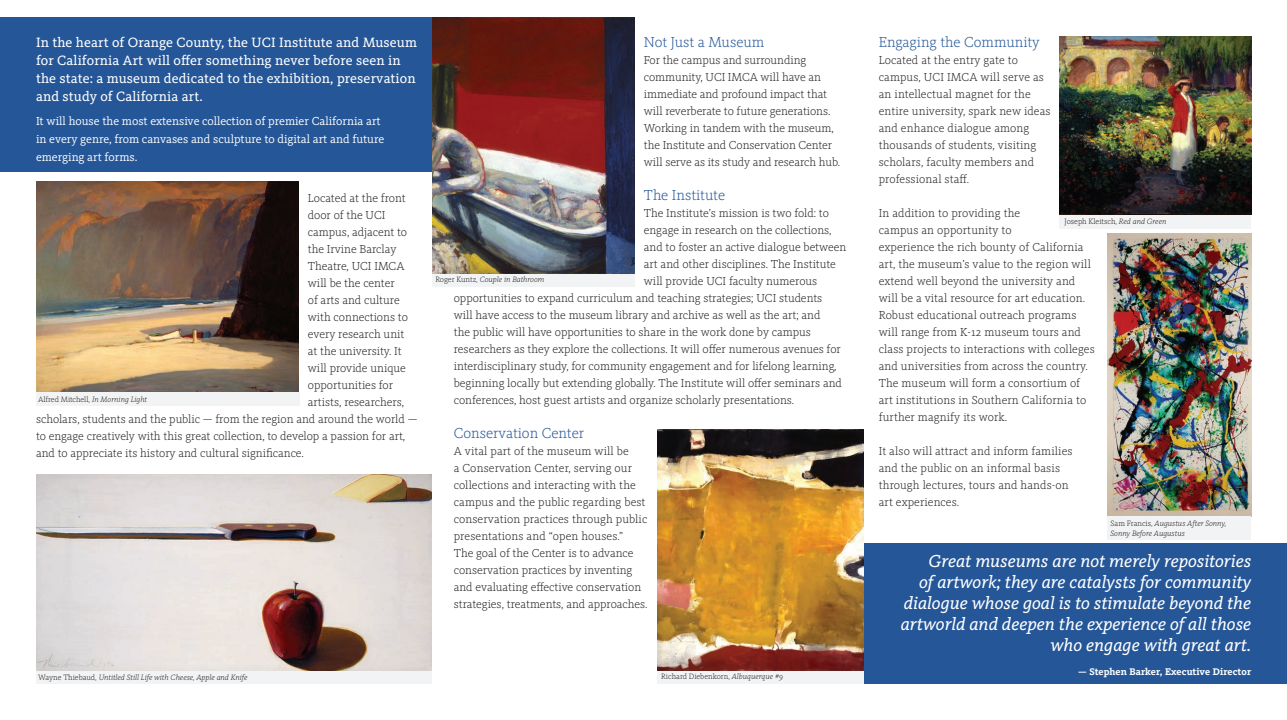
<style>
.page{position:relative;width:1287px;height:720px;background:#fff}
.page>*{position:absolute;margin:0;border:0;box-sizing:border-box;transform-origin:0 0}
.t1{font:italic 18px/21px "Kievit Slab OT";color:#fff;text-align:right}
.t2{font:300 15px "Kievit Slab OT";color:#245698}
.t3{font:14px/18px "Kievit Slab OT";letter-spacing:.01em;color:#fff}
.t4{font:300 12px/17px "Kievit Slab OT";color:#231f20}
.t5{font:12px/18px "Kievit Slab OT";color:#fff}
.t6{font:700 10px "Kievit Slab OT";letter-spacing:.01em;color:#fff}
.t7{font:italic 300 8px/9.6px "Kievit Slab OT";color:#231f20}
.t8{font:300 8px "Kievit Slab OT";color:#231f20}
.s1{font-style:italic}
.s2{font-style:normal}
</style>
<div class="page">
<div style="left:1060px;top:215px;width:191px;height:14px;background:#f2f3f4"></div>
<div style="left:0;top:18px;width:433px;height:154px;background:#245698"></div>
<div style="left:864px;top:544px;width:423px;height:140px;background:#245698"></div>
<div style="left:36px;top:670px;width:395px;height:14px;background:#f2f3f4"></div>
<img style="left:36px;top:474px;width:395px;height:197px">
<div style="left:657px;top:670px;width:207px;height:14px;background:#f2f3f4"></div>
<img style="left:657px;top:429px;width:207px;height:241px">
<div style="left:433px;top:273px;width:202px;height:13px;background:#f2f3f4"></div>
<img style="left:432px;top:18px;width:203px;height:255px">
<img style="left:36px;top:182px;width:263px;height:210px">
<div style="left:36px;top:392px;width:263px;height:14px;background:#f2f3f4"></div>
<img style="left:1107px;top:233px;width:144px;height:283px">
<img style="left:1060px;top:36px;width:191px;height:179px">
<div style="left:1107px;top:516px;width:144px;height:23px;background:#f2f3f4"></div>
<p class="t3" style="left:36px;top:33px;width:383px">In the heart of Orange County, the UCI Institute and Museum for California Art will offer something never before seen in the state: a museum dedicated to the exhibition, preservation and study of California art.</p>
<p class="t5" style="left:36px;top:112px;width:350px">It will house the most extensive collection of premier California art in every genre, from canvases and sculpture to digital art and future emerging art forms.</p>
<p class="t4" style="left:308px;top:189px;width:99px">Located at the front</p>
<p class="t4" style="left:308px;top:206px;width:79px">door of the UCI</p>
<p class="t4" style="left:308px;top:223px;width:101px">campus, adjacent to</p>
<p class="t4" style="left:308px;top:240px;width:90px">the Irvine Barclay</p>
<p class="t4" style="left:308px;top:257px;width:98px">Theatre, UCI IMCA</p>
<p class="t4" style="left:308px;top:274px;width:88px">will be the center</p>
<p class="t4" style="left:308px;top:291px;width:93px">of arts and culture</p>
<p class="t4" style="left:308px;top:308px;width:102px">with connections to</p>
<p class="t4" style="left:308px;top:325px;width:98px">every research unit</p>
<p class="t4" style="left:308px;top:342px;width:95px">at the university. It</p>
<p class="t4" style="left:308px;top:359px;width:99px">will provide unique</p>
<p class="t4" style="left:308px;top:376px;width:87px">opportunities for</p>
<p class="t4" style="left:308px;top:393px;width:98px">artists, researchers,</p>
<p class="t4" style="left:36px;top:410px;width:383px">scholars, students and the public — from the region and around the world —</p>
<p class="t4" style="left:36px;top:427px;width:371px">to engage creatively with this great collection, to develop a passion for art,</p>
<p class="t4" style="left:36px;top:444px;width:269px">and to appreciate its history and cultural significance.</p>
<p class="t8" style="left:38px;top:395px;width:111px">Alfred Mitchell, <span class="s1">In Morning Light</span></p>
<p class="t2" style="left:644px;top:34px;width:122px">Not Just a Museum</p>
<p class="t4" style="left:644px;top:52px;width:198px">For the campus and surrounding community, UCI IMCA will have an immediate and profound impact that will reverberate to future generations.<br>Working in tandem with the museum, the Institute and Conservation Center will serve as its study and research hub.</p>
<p class="t2" style="left:644px;top:187px;width:83px">The Institute</p>
<p class="t4" style="left:644px;top:205px;width:187px">The Institute’s mission is two fold: to</p>
<p class="t4" style="left:644px;top:222px;width:189px">engage in research on the collections,</p>
<p class="t4" style="left:644px;top:239px;width:204px">and to foster an active dialogue between</p>
<p class="t4" style="left:644px;top:256px;width:193px">art and other disciplines. The Institute</p>
<p class="t4" style="left:644px;top:273px;width:175px">will provide UCI faculty numerous</p>
<p class="t4" style="left:454px;top:290px;width:370px">opportunities to expand curriculum and teaching strategies; UCI students</p>
<p class="t4" style="left:454px;top:307px;width:368px">will have access to the museum library and archive as well as the art; and</p>
<p class="t4" style="left:454px;top:324px;width:359px">the public will have opportunities to share in the work done by campus</p>
<p class="t4" style="left:454px;top:341px;width:389px">researchers as they explore the collections. It will offer numerous avenues for</p>
<p class="t4" style="left:454px;top:358px;width:384px">interdisciplinary study, for community engagement and for lifelong learning,</p>
<p class="t4" style="left:454px;top:375px;width:390px">beginning locally but extending globally. The Institute will offer seminars and</p>
<p class="t4" style="left:454px;top:392px;width:342px">conferences, host guest artists and organize scholarly presentations.</p>
<p class="t2" style="left:454px;top:425px;width:132px">Conservation Center</p>
<p class="t4" style="left:454px;top:443px;width:195px">A vital part of the museum will be<br>a Conservation Center, serving our collections and interacting with the campus and the public regarding best conservation practices through public presentations and “open houses.”<br>The goal of the Center is to advance conservation practices by inventing and evaluating effective conservation strategies, treatments, and approaches.</p>
<p class="t7" style="left:435px;top:274px;width:111px"><span class="s2">Roger Kuntz,</span> Couple in Bathroom</p>
<p class="t7" style="left:38px;top:672px;width:211px"><span class="s2">Wayne Thiebaud,</span> Untitled Still Life with Cheese, Apple and Knife</p>
<p class="t8" style="left:661px;top:672px;width:123px">Richard Diebenkorn, <span class="s1">Albuquerque #9</span></p>
<p class="t2" style="left:879px;top:34px;width:162px">Engaging the Community</p>
<p class="t4" style="left:879px;top:52px;width:173px">Located at the entry gate to campus, UCI IMCA will serve as an intellectual magnet for the entire university, spark new ideas and enhance dialogue among thousands of students, visiting scholars, faculty members and professional staff.</p>
<p class="t4" style="left:879px;top:205px;width:218px">In addition to providing the<br>campus an opportunity to<br>experience the rich bounty of California art, the museum’s value to the region will extend well beyond the university and will be a vital resource for art education.<br>Robust educational outreach programs will range from K-12 museum tours and class projects to interactions with colleges and universities from across the country.<br>The museum will form a consortium of art institutions in Southern California to further magnify its work.</p>
<p class="t4" style="left:879px;top:443px;width:195px">It also will attract and inform families and the public on an informal basis through lectures, tours and hands-on art experiences.</p>
<p class="t8" style="left:1065px;top:217px;width:103px">Joseph Kleitsch, <span class="s1">Red and Green</span></p>
<p class="t7" style="left:1111px;top:519px;width:117px"><span class="s2">Sam Francis,</span> Augustus After Sonny,<br>Sonny Before Augustus</p>
<p class="t1" style="left:901px;top:551px;width:352px">Great museums are not merely repositories<br>of artwork; they are catalysts for community dialogue whose goal is to stimulate beyond the artworld and deepen the experience of all those who engage with great art.</p>
<p class="t6" style="left:1078px;top:666px;width:175px">— Stephen Barker, Executive Director</p>
</div>
